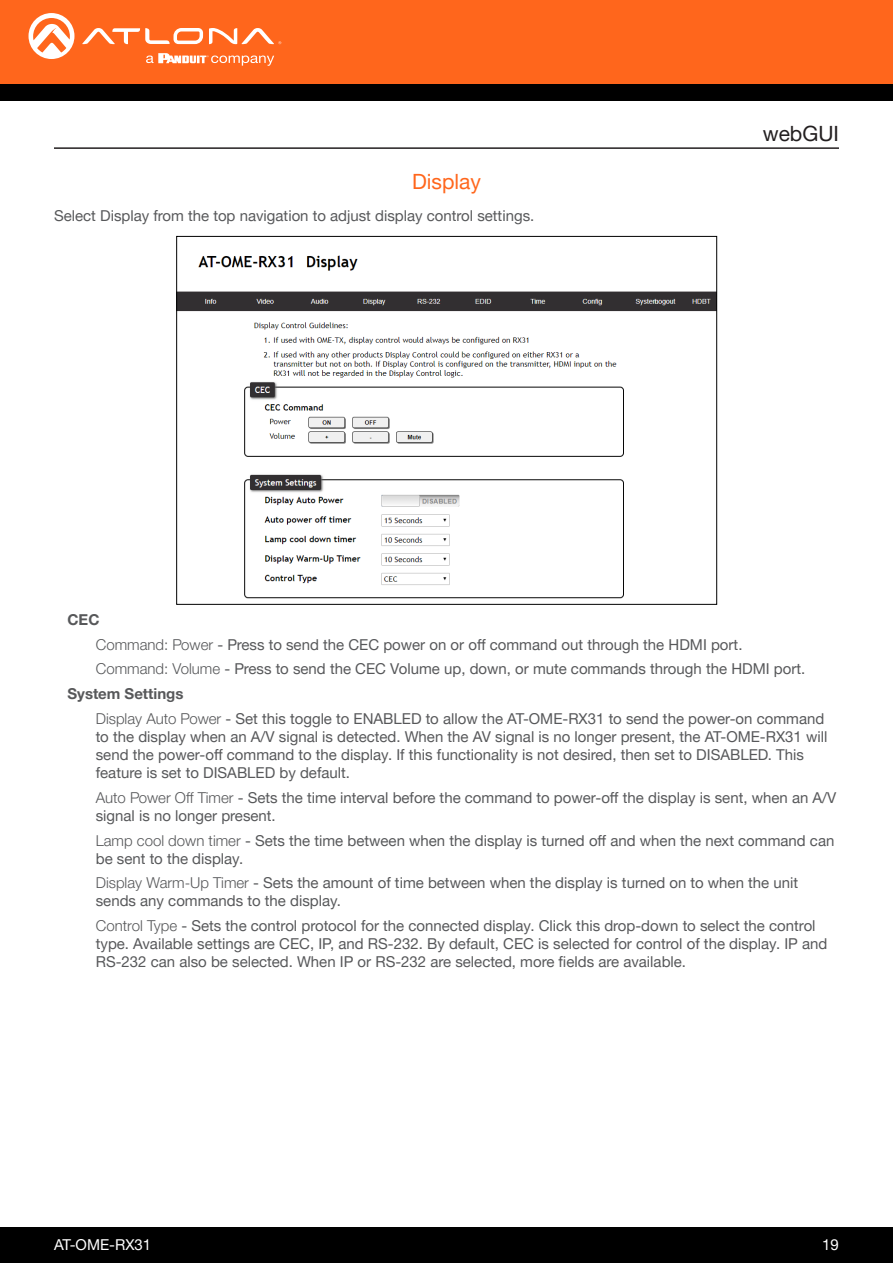
<style>
.page{position:relative;width:893px;height:1263px;background:#fff}
.page>*{position:absolute;margin:0;border:0;box-sizing:border-box;transform-origin:0 0}
.Subsection_Header{font:21px "Helvetica Neue LTW1 G";color:#ff661c}
.Non_TOC_Section_Head{font:21px "Helvetica Neue LTW1 G";color:#231f20}
.Bullets{font:15px/18px "Helvetica Neue LTW1 G";color:#57585a}
.General_Text{font:15px "Helvetica Neue LTW1 G";color:#57585a}
.Bullets-2{font:700 15px "Helvetica Neue LTW1 G";color:#57585a}
.t1{font:15px "Helvetica Neue LTW1 G";color:#fff}
.s1{font-weight:300}
</style>
<div class="page">
<div style="left:0;top:1227px;width:893px;height:36px;background:#000"></div>
<div style="left:0;top:0;width:893px;height:84px;background:#ff661c"></div>
<div style="left:0;top:84px;width:893px;height:16px;background:#000"></div>
<svg style="left:82px;top:28px;width:121px;height:16px"></svg>
<svg style="left:209px;top:28px;width:72px;height:16px"></svg>
<svg style="left:29px;top:13px;width:45px;height:46px"></svg>
<svg style="left:146px;top:53px;width:128px;height:13px"></svg>
<hr style="left:54px;top:147px;width:785px;height:2px;background:#231f20">
<img style="left:178px;top:255px;width:537px;height:344px">
<p class="Subsection_Header" style="left:412px;top:169px;width:70px">Display</p>
<p class="General_Text" style="left:54px;top:207px;width:482px">Select Display from the top navigation to adjust display control settings.</p>
<p class="Non_TOC_Section_Head" style="left:763px;top:120px;width:78px">webGUI</p>
<p class="Bullets-2" style="left:68px;top:610px;width:33px">CEC</p>
<p class="Bullets" style="left:96px;top:635px;width:648px"><span class="s1">Command: Power</span> - Press to send the CEC power on or off command out through the HDMI port.</p>
<p class="Bullets" style="left:96px;top:660px;width:711px"><span class="s1">Command: Volume</span> - Press to send the CEC Volume up, down, or mute commands through the HDMI port.</p>
<p class="Bullets-2" style="left:68px;top:685px;width:118px">System Settings</p>
<p class="Bullets" style="left:96px;top:709px;width:733px"><span class="s1">Display Auto Power</span> - Set this toggle to ENABLED to allow the AT-OME-RX31 to send the power-on command to the display when an A/V signal is detected. When the AV signal is no longer present, the AT-OME-RX31 will send the power-off command to the display. If this functionality is not desired, then set to DISABLED. This feature is set to DISABLED by default.</p>
<p class="Bullets" style="left:96px;top:788px;width:742px"><span class="s1">Auto Power Off Timer</span> - Sets the time interval before the command to power-off the display is sent, when an A/V signal is no longer present.</p>
<p class="Bullets" style="left:96px;top:831px;width:740px"><span class="s1">Lamp cool down timer</span> - Sets the time between when the display is turned off and when the next command can be sent to the display.</p>
<p class="Bullets" style="left:96px;top:874px;width:704px"><span class="s1">Display Warm-Up Timer</span> - Sets the amount of time between when the display is turned on to when the unit sends any commands to the display.</p>
<p class="Bullets" style="left:96px;top:916px;width:733px"><span class="s1">Control Type</span> - Sets the control protocol for the connected display. Click this drop-down to select the control type. Available settings are CEC, IP, and RS-232. By default, CEC is selected for control of the display. IP and<br>RS-232 can also be selected. When IP or RS-232 are selected, more fields are available.</p>
<p class="t1" style="left:54px;top:1235px;width:99px">AT-OME-RX31</p>
<p class="t1" style="left:822px;top:1235px;width:18px">19</p>
</div>
